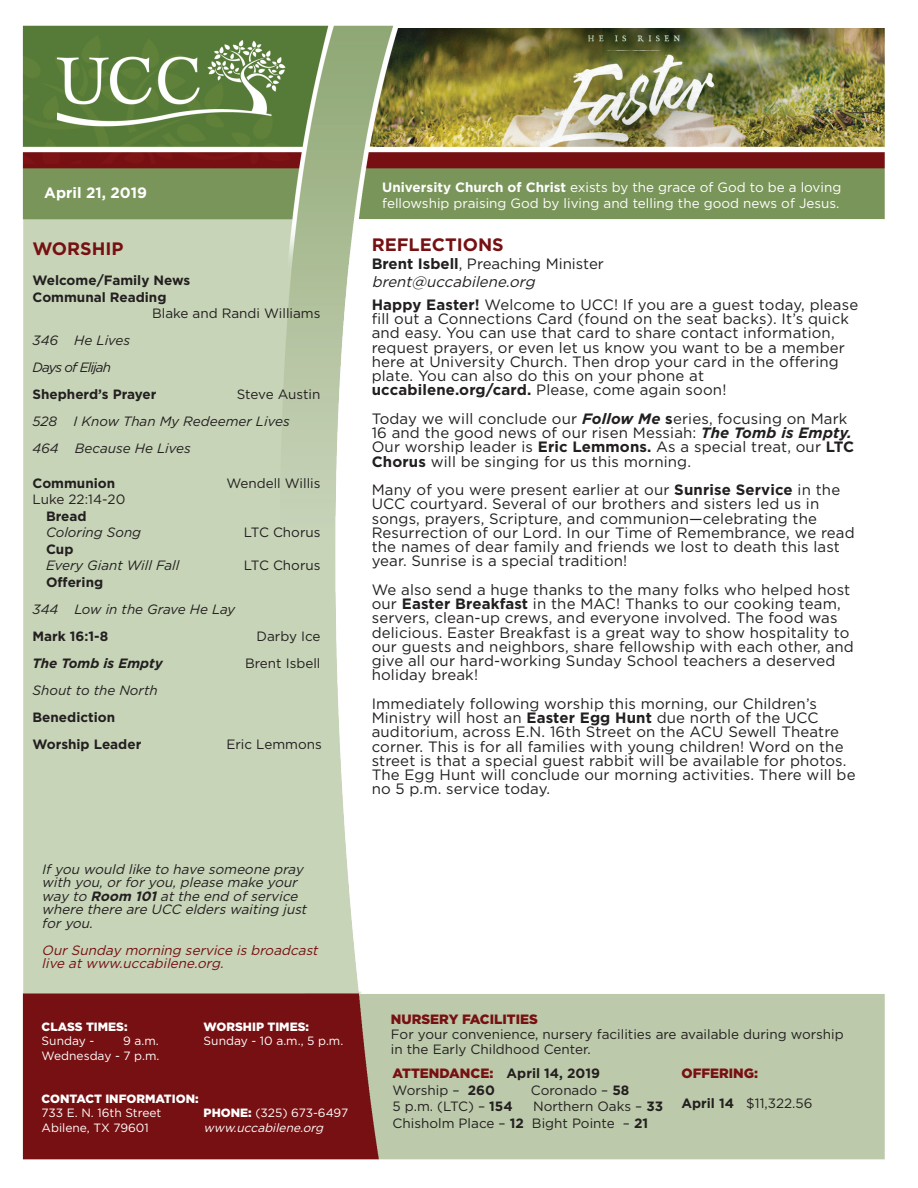
<style>
.page{position:relative;width:918px;height:1188px;background:#fff}
.page>*{position:absolute;margin:0;border:0;box-sizing:border-box;transform-origin:0 0}
.t1{font:700 18px "Gotham";color:#771012}
.t2{font:15px/14.2px "Gotham";letter-spacing:.01em;color:#231f20}
.t3{font:italic 15px/18px "Gotham";color:#231f20}
.t4{font:700 15px "Gotham";color:#fff}
.t5{font:13.5px/16.5px "Gotham";color:#231f20}
.t6{font:700 13.5px/16.5px "Gotham";color:#231f20}
.t7{font:italic 13.5px/13.5px "Gotham";color:#231f20}
.t8{font:13.5px/16.2px "Gotham";color:#fff}
.t9{font:italic 13.5px/27px "Gotham";color:#231f20}
.t10{font:italic 13.5px/13.5px "Gotham";color:#771012}
.t11{font:900 13.5px "Gotham";color:#771012}
.t12{font:italic 13.5px/27px "Gotham";letter-spacing:-.06em;color:#231f20}
.t13{font:italic 700 13.5px "Gotham";color:#231f20}
.t14{font:12px "Gotham";color:#fff}
.t15{font:900 12px "Gotham";color:#fff}
.t16{font:italic 12px "Gotham";color:#fff}
.s1{font-weight:700}
.s2{font-weight:700;font-style:normal}
.s3{font-style:normal}
.s4{font-weight:700;font-style:italic}
.s5{font-weight:900}
.s6{font-weight:900;color:#771012}
.s7{font-weight:400}
</style>
<div class="page">
<img style="left:22px;top:25px;width:863px;height:1135px">
<div style="left:352px;top:687px;width:540px;height:7px;background:#fff"></div>
<p class="t4" style="left:44px;top:184px;width:104px">April 21, 2019</p>
<p class="t1" style="left:33px;top:238px;width:93px">WORSHIP</p>
<p class="t6" style="left:33px;top:272px;width:159px">Welcome/Family News<br>Communal Reading</p>
<p class="t5" style="left:152px;top:305px;width:170px">Blake and Randi Williams</p>
<p class="t12" style="left:33px;top:327px;width:99px">346 He Lives<br>Days of Elijah</p>
<p class="t6" style="left:33px;top:386px;width:125px">Shepherd’s Prayer</p>
<p class="t5" style="left:237px;top:386px;width:85px">Steve Austin</p>
<p class="t9" style="left:33px;top:408px;width:259px">528 I Know Than My Redeemer Lives<br>464 Because He Lives</p>
<p class="t6" style="left:33px;top:474px;width:84px">Communion</p>
<p class="t5" style="left:226px;top:474px;width:96px">Wendell Willis</p>
<p class="t5" style="left:33px;top:491px;width:94px">Luke 22:14-20</p>
<p class="t6" style="left:46px;top:507px;width:42px">Bread</p>
<p class="t9" style="left:46px;top:519px;width:97px">Coloring Song</p>
<p class="t5" style="left:244px;top:524px;width:78px">LTC Chorus</p>
<p class="t6" style="left:46px;top:540px;width:29px">Cup</p>
<p class="t9" style="left:46px;top:552px;width:135px">Every Giant Will Fall</p>
<p class="t5" style="left:244px;top:557px;width:78px">LTC Chorus</p>
<p class="t6" style="left:46px;top:573px;width:59px">Offering</p>
<p class="t9" style="left:33px;top:595px;width:204px">344 Low in the Grave He Lay</p>
<p class="t6" style="left:33px;top:627px;width:77px">Mark 16:1-8</p>
<p class="t5" style="left:257px;top:627px;width:65px">Darby Ice</p>
<p class="t13" style="left:33px;top:655px;width:132px">The Tomb is Empty</p>
<p class="t5" style="left:245px;top:654px;width:77px">Brent Isbell</p>
<p class="t9" style="left:33px;top:676px;width:127px">Shout to the North</p>
<p class="t6" style="left:33px;top:703px;width:110px;line-height:27px">Benediction<br>Worship Leader</p>
<p class="t5" style="left:226px;top:735px;width:97px">Eric Lemmons</p>
<p class="t8" style="left:382px;top:179px;width:461px"><span class="s1">University Church of Christ</span> exists by the grace of God to be a loving fellowship praising God by living and telling the good news of Jesus.</p>
<p class="t1" style="left:372px;top:234px;width:134px">REFLECTIONS</p>
<p class="t3" style="left:372px;top:255px;width:234px"><span class="s2">Brent Isbell</span><span class="s3">, Preaching Minister </span>brent@uccabilene.org</p>
<p class="t2" style="left:372px;top:297px;width:488px"><span class="s1">Happy Easter!</span> Welcome to UCC! If you are a guest today, please fill out a Connections Card (found on the seat backs). It’s quick and easy. You can use that card to share contact information, request prayers, or even let us know you want to be a member here at University Church. Then drop your card in the offering plate. You can also do this on your phone at <span class="s1">uccabilene.org/card.</span> Please, come again soon!</p>
<p class="t2" style="left:372px;top:411px;width:484px">Today we will conclude our <span class="s4">Follow Me</span> <span class="s1">s</span>eries, focusing on Mark 16 and the good news of our risen Messiah: <span class="s4">The Tomb is Empty.<br></span>Our worship leader is <span class="s1">Eric Lemmons.</span> As a special treat, our <span class="s1">LTC Chorus</span> will be singing for us this morning.</p>
<p class="t2" style="left:372px;top:482px;width:485px">Many of you were present earlier at our <span class="s1">Sunrise Service</span> in the UCC courtyard. Several of our brothers and sisters led us in songs, prayers, Scripture, and communion—celebrating the Resurrection of our Lord. In our Time of Remembrance, we read the names of dear family and friends we lost to death this last year. Sunrise is a special tradition!</p>
<p class="t2" style="left:372px;top:582px;width:484px">We also send a huge thanks to the many folks who helped host our <span class="s1">Easter Breakfast</span> in the MAC! Thanks to our cooking team, servers, clean-up crews, and everyone involved. The food was delicious. Easter Breakfast is a great way to show hospitality to our guests and neighbors, share fellowship with each other, and give all our hard-working Sunday School teachers a deserved holiday break!</p>
<p class="t2" style="left:372px;top:696px;width:485px">Immediately following worship this morning, our Children’s Ministry will host an <span class="s1">Easter Egg Hunt</span> due north of the UCC auditorium, across E.N. 16th Street on the ACU Sewell Theatre corner. This is for all families with young children! Word on the street is that a special guest rabbit will be available for photos.<br>The Egg Hunt will conclude our morning activities. There will be no 5 p.m. service today.</p>
<p class="t7" style="left:42px;top:862px;width:270px">If you would like to have someone pray with you, or for you, please make your way to <span class="s1">Room 101</span>at the end of service where there are UCC elders waiting just for you.</p>
<p class="t10" style="left:42px;top:943px;width:281px">Our Sunday morning service is broadcast live at www.uccabilene.org.</p>
<p class="t15" style="left:42px;top:1020px;width:88px">CLASS TIMES:</p>
<p class="t15" style="left:204px;top:1020px;width:107px">WORSHIP TIMES:</p>
<p class="t14" style="left:42px;top:1034px;width:54px">Sunday -</p>
<p class="t14" style="left:123px;top:1034px;width:37px">9 a.m.</p>
<p class="t14" style="left:204px;top:1034px;width:141px">Sunday - 10 a.m., 5 p.m.</p>
<p class="t14" style="left:42px;top:1049px;width:119px">Wednesday - 7 p.m.</p>
<p class="t15" style="left:42px;top:1092px;width:159px">CONTACT INFORMATION:</p>
<p class="t14" style="left:42px;top:1106px;width:121px">733 E. N. 16th Street</p>
<p class="t14" style="left:204px;top:1106px;width:146px"><span class="s5">PHONE:</span> (325) 673-6497</p>
<p class="t14" style="left:42px;top:1121px;width:109px">Abilene, TX 79601</p>
<p class="t16" style="left:204px;top:1121px;width:124px">www.uccabilene.org</p>
<p class="t11" style="left:391px;top:1011px;width:149px">NURSERY FACILITIES</p>
<p class="t5" style="left:391px;top:1026px;width:454px;line-height:15px">For your convenience, nursery facilities are available during worship in the Early Childhood Center.</p>
<p class="t6" style="left:393px;top:1065px;width:209px"><span class="s6">ATTENDANCE:</span> April 14, 2019<br><span class="s7">Worship –</span> 260</p>
<p class="t5" style="left:531px;top:1082px;width:100px">Coronado – <span class="s1">58</span></p>
<p class="t5" style="left:393px;top:1098px;width:272px;text-indent:140px">Northern Oaks – <span class="s1">33<br></span>Chisholm Place – <span class="s1">12</span> Bight Pointe – <span class="s1">21</span></p>
<p class="t5" style="left:393px;top:1098px;width:122px">5 p.m. (LTC) – <span class="s1">154</span></p>
<p class="t11" style="left:681px;top:1066px;width:78px">OFFERING:</p>
<p class="t5" style="left:681px;top:1095px;width:133px"><span class="s1">April 14</span> $11,322.56</p>
</div>
